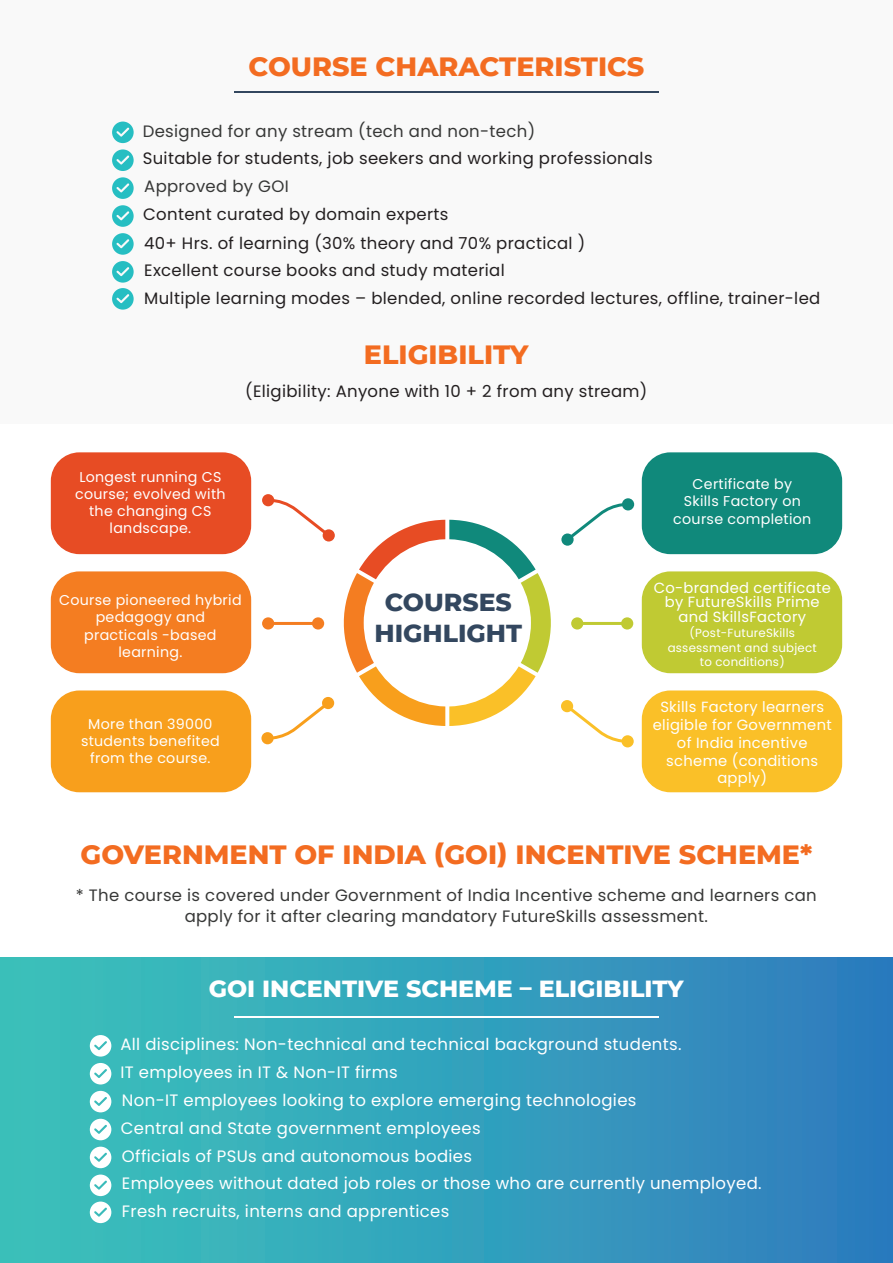
<style>
.page{position:relative;width:893px;height:1263px;background:#fff}
.page>*{position:absolute;margin:0;border:0;box-sizing:border-box;transform-origin:0 0}
.t1{font:800 27px "Montserrat";color:#f36c21}
.t2{font:800 25.05px/31px "Montserrat";color:#33475f;text-align:center}
.t3{font:800 23.85px "Montserrat";color:#fff}
.t4{font:16.5px/27.8px "Poppins";letter-spacing:.02em;color:#fff}
.t5{font:16.5px/27.9px "Poppins";letter-spacing:.02em;color:#231f20}
.t6{font:16.5px/20.5px "Poppins";letter-spacing:.02em;color:#373837;text-align:center}
.t7{font:14.7px/17.7px "Poppins";letter-spacing:.02em;color:#fff;text-align:center}
.t8{font:14.25px/17.1px "Poppins";letter-spacing:.02em;color:#fff;text-align:center}
.t9{font:11.85px/14.7px "Poppins";letter-spacing:.02em;color:#fff;text-align:center}
</style>
<div class="page">
<div style="left:0;top:958px;width:893px;height:305px;background:linear-gradient(to right,#3bc5ba,#2f7dbe)"></div>
<div style="left:0;top:0;width:893px;height:423px;background:#f9f9f9"></div>
<hr style="left:234px;top:91px;width:424px;height:2px;background:#33475f">
<svg style="left:112px;top:122px;width:22px;height:21px"></svg>
<svg style="left:112px;top:149px;width:22px;height:22px"></svg>
<svg style="left:112px;top:177px;width:22px;height:22px"></svg>
<svg style="left:112px;top:205px;width:22px;height:22px"></svg>
<svg style="left:112px;top:233px;width:22px;height:22px"></svg>
<svg style="left:112px;top:261px;width:22px;height:49px"></svg>
<svg style="left:561px;top:498px;width:73px;height:48px"></svg>
<div style="left:642px;top:452px;width:200px;height:102px;background:#10897b;border-radius:29px"></div>
<svg style="left:571px;top:617px;width:62px;height:12px"></svg>
<div style="left:642px;top:571px;width:200px;height:102px;background:#c0ca33;border-radius:29px"></div>
<svg style="left:561px;top:700px;width:73px;height:47px"></svg>
<div style="left:642px;top:690px;width:200px;height:102px;background:#fac028;border-radius:29px"></div>
<div style="left:262px;top:494px;width:12px;height:12px;background:#e74c24;border-radius:50%"></div>
<div style="left:51px;top:452px;width:200px;height:102px;background:#e74c24;border-radius:29px"></div>
<div style="left:51px;top:571px;width:200px;height:102px;background:#f47d21;border-radius:29px"></div>
<div style="left:51px;top:690px;width:200px;height:102px;background:#f89f1c;border-radius:29px"></div>
<svg style="left:261px;top:499px;width:290px;height:245px"></svg>
<svg style="left:90px;top:1035px;width:21px;height:21px"></svg>
<svg style="left:90px;top:1063px;width:21px;height:21px"></svg>
<svg style="left:90px;top:1091px;width:21px;height:21px"></svg>
<svg style="left:90px;top:1119px;width:21px;height:21px"></svg>
<svg style="left:90px;top:1147px;width:21px;height:21px"></svg>
<svg style="left:90px;top:1174px;width:21px;height:49px"></svg>
<hr style="left:234px;top:1016px;width:424px;height:2px;background:#fff">
<h1 class="t1" style="left:249px;top:46px;width:397px">COURSE CHARACTERISTICS</h1>
<p class="t6" style="left:143px;top:121px;width:394px">Designed for any stream (tech and non-tech)</p>
<p class="t5" style="left:143px;top:144px;width:511px">Suitable for students, job seekers and working professionals</p>
<p class="t6" style="left:144px;top:176px;width:146px">Approved by GOI</p>
<p class="t5" style="left:143px;top:200px;width:679px">Content curated by domain experts<br>40+ Hrs. of learning (30% theory and 70% practical )<br>Excellent course books and study material<br>Multiple learning modes – blended, online recorded lectures, offline, trainer-led</p>
<h1 class="t1" style="left:364px;top:335px;width:166px">ELIGIBILITY</h1>
<p class="t5" style="left:245px;top:378px;width:404px">(Eligibility: Anyone with 10 + 2 from any stream)</p>
<p class="t8" style="left:75px;top:468px;width:152px">Longest running CS course; evolved with the changing CS landscape.</p>
<p class="t8" style="left:59px;top:592px;width:184px">Course pioneered hybrid pedagogy and practicals -based learning.</p>
<p class="t8" style="left:81px;top:715px;width:140px">More than 39000 students benefited from the course.</p>
<h2 class="t2" style="left:374px;top:585px;width:149px">COURSES<br>HIGHLIGHT</h2>
<p class="t8" style="left:673px;top:476px;width:140px">Certificate by<br>Skills Factory on course completion</p>
<p class="t7" style="left:654px;top:580px;width:179px;line-height:14.7px">Co-branded certificate by FutureSkills Prime and SkillsFactory</p>
<p class="t9" style="left:668px;top:625px;width:151px">(Post-FutureSkills assessment and subject to conditions)</p>
<p class="t7" style="left:653px;top:698px;width:180px">Skills Factory learners eligible for Government of India incentive scheme (conditions apply)</p>
<h1 class="t1" style="left:81px;top:835px;width:733px">GOVERNMENT OF INDIA (GOI) INCENTIVE SCHEME*</h1>
<p class="t6" style="left:76px;top:885px;width:742px">* The course is covered under Government of India Incentive scheme and learners can apply for it after clearing mandatory FutureSkills assessment.</p>
<h3 class="t3" style="left:209px;top:971px;width:477px">GOI INCENTIVE SCHEME – ELIGIBILITY</h3>
<p class="t4" style="left:120px;top:1031px;width:643px">All disciplines: Non-technical and technical background students.<br>IT employees in IT &amp; Non-IT firms<br>Non-IT employees looking to explore emerging technologies<br>Central and State government employees<br>Officials of PSUs and autonomous bodies<br>Employees without dated job roles or those who are currently unemployed.<br>Fresh recruits, interns and apprentices</p>
</div>
